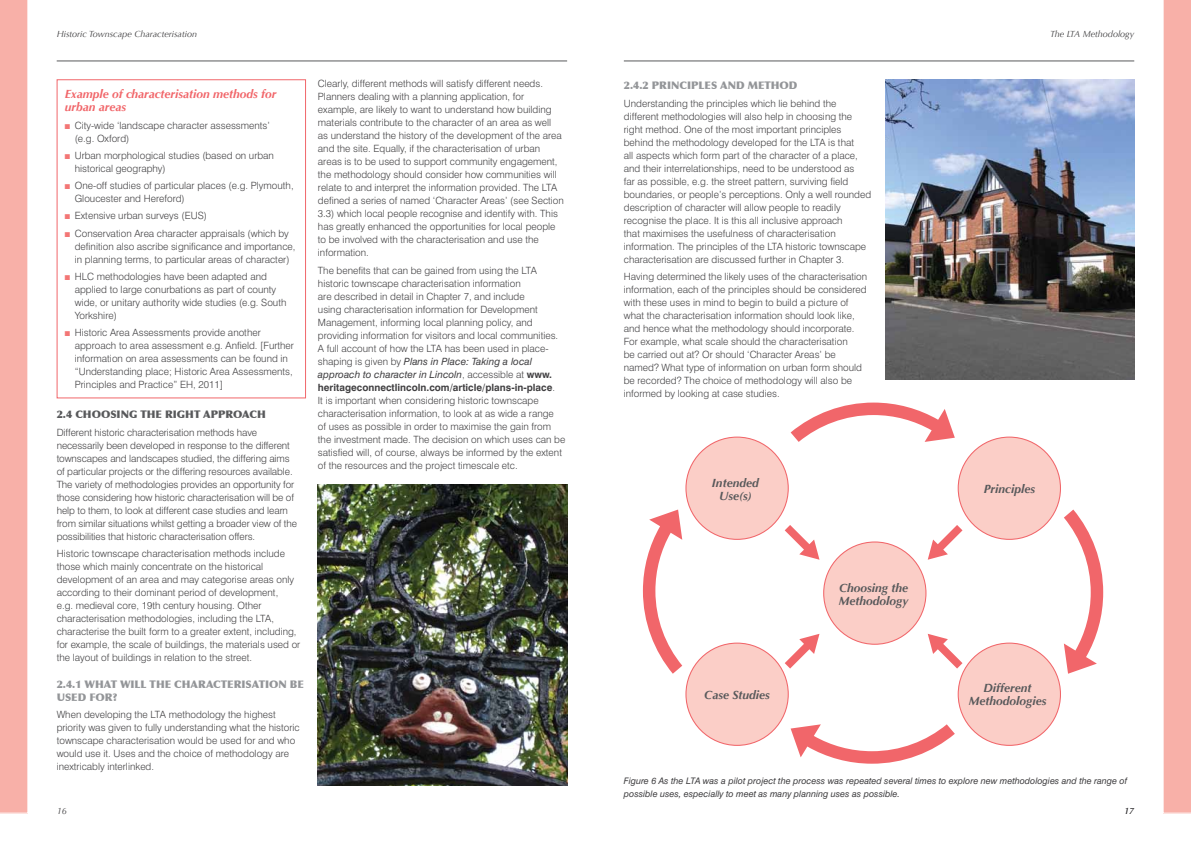
<style>
.page{position:relative;width:1191px;height:842px;background:#fff}
.page>*{position:absolute;margin:0;border:0;box-sizing:border-box;transform-origin:0 0}
.t1{font:italic 700 12px/13px "Optima";color:#58595b;text-align:center}
.t2{font:italic 700 12px/13px "Optima";color:#f1666a}
.t3{font:900 10.5px "Optima";color:#939598}
.t4{font:900 10.5px "Optima";color:#58595b}
.t5{font:300 10px/13px "Swiss 721 BT";color:#414042}
.t6{font:italic 9px/13px "Swiss 721 BT";color:#414042}
.t7{font:italic 9px "Optima";color:#414042}
.s1{color:#f37675}
.s2{font-weight:400;font-style:italic}
.s3{font-weight:700}
</style>
<div class="page">
<hr style="left:57px;top:61px;width:510px;height:1px;background:#58595b">
<hr style="left:624px;top:61px;width:510px;height:1px;background:#58595b">
<div style="left:1163px;top:0;width:28px;height:814px;background:#f8b0a8"></div>
<div style="left:0;top:0;width:28px;height:814px;background:#f8b0a8"></div>
<div style="left:57px;top:79px;width:249px;height:319px;border:1px solid #f1666a"></div>
<img style="left:318px;top:485px;width:249px;height:300px">
<img style="left:885px;top:79px;width:249px;height:301px">
<div style="left:686px;top:437px;width:102px;height:102px;background:#fbcec7;border-radius:50%"></div>
<div style="left:958px;top:437px;width:102px;height:102px;background:#fbcec7;border-radius:50%"></div>
<div style="left:686px;top:643px;width:102px;height:102px;background:#fbcec7;border-radius:50%"></div>
<div style="left:958px;top:643px;width:102px;height:102px;background:#fbcec7;border-radius:50%"></div>
<svg style="left:790px;top:403px;width:164px;height:39px"></svg>
<svg style="left:790px;top:724px;width:164px;height:40px"></svg>
<svg style="left:1064px;top:509px;width:39px;height:165px"></svg>
<svg style="left:643px;top:509px;width:39px;height:165px"></svg>
<div style="left:823px;top:542px;width:103px;height:102px;background:#fbcec7;border-radius:50%"></div>
<svg style="left:784px;top:525px;width:35px;height:35px"></svg>
<svg style="left:927px;top:525px;width:35px;height:35px"></svg>
<svg style="left:927px;top:634px;width:35px;height:34px"></svg>
<svg style="left:784px;top:634px;width:35px;height:34px"></svg>
<p class="t7" style="left:57px;top:28px;width:142px">Historic Townscape Characterisation</p>
<p class="t2" style="left:65px;top:88px;width:213px">Example of characterisation methods for urban areas</p>
<p class="t5" style="left:75px;top:119px;width:197px;text-indent:-10px"><span class="s1">■</span> City-wide ‘landscape character assessments’ (e.g. Oxford)</p>
<p class="t5" style="left:75px;top:149px;width:201px;text-indent:-10px"><span class="s1">■</span> Urban morphological studies (based on urban historical geography)</p>
<p class="t5" style="left:75px;top:179px;width:220px;text-indent:-10px"><span class="s1">■</span> One-off studies of particular places (e.g. Plymouth,<br>Gloucester and Hereford)</p>
<p class="t5" style="left:65px;top:209px;width:143px"><span class="s1">■</span> Extensive urban surveys (EUS)</p>
<p class="t5" style="left:75px;top:227px;width:222px;text-indent:-10px"><span class="s1">■</span> Conservation Area character appraisals (which by definition also ascribe significance and importance, in planning terms, to particular areas of character)</p>
<p class="t5" style="left:75px;top:270px;width:213px;text-indent:-10px"><span class="s1">■</span> HLC methodologies have been adapted and applied to large conurbations as part of county wide, or unitary authority wide studies (e.g. South Yorkshire)</p>
<p class="t5" style="left:75px;top:326px;width:221px;text-indent:-10px"><span class="s1">■</span> Historic Area Assessments provide another approach to area assessment e.g. Anfield. [Further information on area assessments can be found in “Understanding place; Historic Area Assessments, Principles and Practice” EH, 2011]</p>
<p class="t4" style="left:57px;top:408px;width:92px">2.4 CHOOSING THE</p>
<p class="t4" style="left:165px;top:408px;width:94px">RIGHT APPROACH</p>
<p class="t5" style="left:57px;top:425px;width:242px">Different historic characterisation methods have necessarily been developed in response to the different townscapes and landscapes studied, the differing aims of particular projects or the differing resources available.<br>The variety of methodologies provides an opportunity for those considering how historic characterisation will be of help to them, to look at different case studies and learn from similar situations whilst getting a broader view of the possibilities that historic characterisation offers.</p>
<p class="t5" style="left:57px;top:547px;width:245px">Historic townscape characterisation methods include those which mainly concentrate on the historical development of an area and may categorise areas only according to their dominant period of development,<br>e.g. medieval core, 19th century housing. Other characterisation methodologies, including the LTA, characterise the built form to a greater extent, including, for example, the scale of buildings, the materials used or the layout of buildings in relation to the street.</p>
<p class="t3" style="left:57px;top:678px;width:101px">2.4.1 WHAT WILL THE</p>
<p class="t3" style="left:174px;top:678px;width:47px">CH ARACTE</p>
<p class="t3" style="left:234px;top:678px;width:70px">RISATION BE</p>
<p class="t3" style="left:57px;top:691px;width:62px">USED FOR?</p>
<p class="t5" style="left:57px;top:708px;width:244px">When developing the LTA methodology the highest priority was given to fully understanding what the historic townscape characterisation would be used for and who would use it. Uses and the choice of methodology are inextricably interlinked.</p>
<p class="t7" style="left:57px;top:805px;width:12px">16</p>
<p class="t5" style="left:318px;top:77px;width:247px">Clearly, different methods will satisfy different needs.<br>Planners dealing with a planning application, for example, are likely to want to understand how building materials contribute to the character of an area as well as understand the history of the development of the area and the site. Equally, if the characterisation of urban areas is to be used to support community engagement, the methodology should consider how communities will relate to and interpret the information provided. The LTA defined a series of named ‘Character Areas’ (see Section 3.3) which local people recognise and identify with. This has greatly enhanced the opportunities for local people to be involved with the characterisation and use the information.</p>
<p class="t5" style="left:318px;top:264px;width:249px">The benefits that can be gained from using the LTA historic townscape characterisation information<br>are described in detail in Chapter 7, and include<br>using characterisation information for Development Management, informing local planning policy, and providing information for visitors and local communities.<br>A full account of how the LTA has been used in place&shy;shaping is given by <span class="s2">Plans in Place: Taking a local approach to character in Lincoln</span>, accessible at <span class="s3">www. heritageconnectlincoln.com/article/plans-in-place</span>.<br>It is important when considering historic townscape characterisation information, to look at as wide a range<br>of uses as possible in order to maximise the gain from the investment made. The decision on which uses can be satisfied will, of course, always be informed by the extent of the resources and the project timescale etc.</p>
<p class="t3" style="left:624px;top:79px;width:142px">2.4.2 PRINCIPLES AND METH</p>
<p class="t3" style="left:779px;top:79px;width:19px">OD</p>
<p class="t5" style="left:624px;top:97px;width:249px">Understanding the principles which lie behind the different methodologies will also help in choosing the right method. One of the most important principles behind the methodology developed for the LTA is that<br>all aspects which form part of the character of a place, and their interrelationships, need to be understood as<br>far as possible, e.g. the street pattern, surviving field boundaries, or people’s perceptions. Only a well rounded description of character will allow people to readily recognise the place. It is this all inclusive approach<br>that maximises the usefulness of characterisation information. The principles of the LTA historic townscape characterisation are discussed further in Chapter 3.</p>
<p class="t5" style="left:624px;top:270px;width:245px">Having determined the likely uses of the characterisation information, each of the principles should be considered with these uses in mind to begin to build a picture of what the characterisation information should look like, and hence what the methodology should incorporate.<br>For example, what scale should the characterisation<br>be carried out at? Or should ‘Character Areas’ be named? What type of information on urban form should be recorded? The choice of methodology will also be informed by looking at case studies.</p>
<p class="t7" style="left:1050px;top:28px;width:86px">The LTA Methodology</p>
<p class="t1" style="left:712px;top:476px;width:48px">Intended<br>Use(s)</p>
<p class="t1" style="left:983px;top:483px;width:53px">Principles</p>
<p class="t1" style="left:839px;top:581px;width:72px;text-align:left">Choosing the<br>Methodology</p>
<p class="t1" style="left:704px;top:689px;width:67px">Case Studies</p>
<p class="t1" style="left:968px;top:682px;width:79px">Different<br>Methodologies</p>
<p class="t6" style="left:624px;top:774px;width:505px">Figure 6 As the LTA was a pilot project the process was repeated several times to explore new methodologies and the range of possible uses, especially to meet as many planning uses as possible.</p>
<p class="t7" style="left:1124px;top:805px;width:12px">17</p>
</div>
